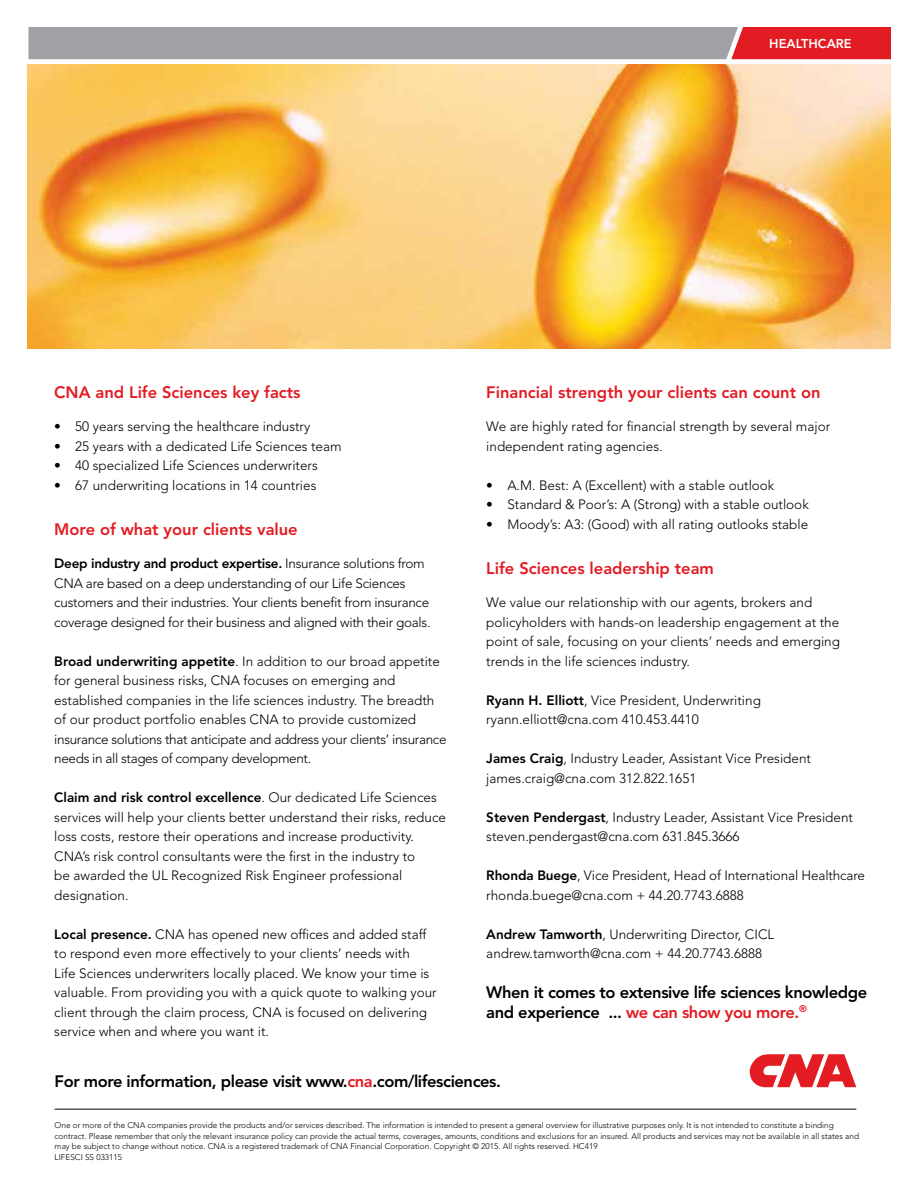
<style>
.page{position:relative;width:918px;height:1188px;background:#fff}
.page>*{position:absolute;margin:0;border:0;box-sizing:border-box;transform-origin:0 0}
.t1{font:800 16.5px/19.8px "Avenir LT Std";letter-spacing:-.025em;color:#000}
.t2{font:800 16.5px "Avenir";color:#e31b23}
.t3{font:300 13.5px/19.5px "Avenir LT Std";color:#000}
.t4{font:300 13.5px/19.5px "Avenir LT Std";letter-spacing:-.02em;color:#000}
.t5{font:800 12.75px "Avenir LT Std";color:#fff}
.t6{font:300 8.25px/10.5px "Avenir LT Std";color:#000}
.s1{font-weight:800}
.s2{color:#e31b23}
</style>
<div class="page">
<svg style="left:750px;top:1054px;width:106px;height:33px"></svg>
<svg style="left:28px;top:27px;width:863px;height:32px;background:#ab898d"></svg>
<hr style="left:55px;top:1109px;width:801px;height:1px;background:#000">
<img style="left:27px;top:65px;width:864px;height:284px">
<p class="t5" style="left:769px;top:36px;width:84px">HEALTHCARE</p>
<p class="t2" style="left:54px;top:383px;width:248px">CNA and Life Sciences key facts</p>
<p class="t3" style="left:54px;top:417px;width:258px">• 50 years serving the healthcare industry</p>
<p class="t3" style="left:54px;top:436px;width:289px">• 25 years with a dedicated Life Sciences team</p>
<p class="t3" style="left:54px;top:456px;width:265px">• 40 specialized Life Sciences underwriters</p>
<p class="t3" style="left:54px;top:475px;width:264px">• 67 underwriting locations in 14 countries</p>
<p class="t2" style="left:54px;top:520px;width:245px">More of what your clients value</p>
<p class="t4" style="left:54px;top:554px;width:378px"><span class="s1">Deep industry and product expertise.</span> Insurance solutions from CNA are based on a deep understanding of our Life Sciences customers and their industries. Your clients benefit from insurance coverage designed for their business and aligned with their goals.</p>
<p class="t3" style="left:54px;top:652px;width:394px"><span class="s1">Broad underwriting appetite</span>. In addition to our broad appetite for general business risks, CNA focuses on emerging and established companies in the life sciences industry. The breadth of our product portfolio enables CNA to provide customized insurance solutions that anticipate and address your clients’ insurance needs in all stages of company development.</p>
<p class="t3" style="left:54px;top:788px;width:393px"><span class="s1">Claim and risk control excellence</span>. Our dedicated Life Sciences services will help your clients better understand their risks, reduce loss costs, restore their operations and increase productivity.<br>CNA’s risk control consultants were the first in the industry to<br>be awarded the UL Recognized Risk Engineer professional designation.</p>
<p class="t3" style="left:54px;top:924px;width:384px"><span class="s1">Local presence.</span> CNA has opened new offices and added staff to respond even more effectively to your clients’ needs with<br>Life Sciences underwriters locally placed. We know your time is valuable. From providing you with a quick quote to walking your client through the claim process, CNA is focused on delivering service when and where you want it.</p>
<p class="t2" style="left:486px;top:383px;width:336px">Financial strength your clients can count on</p>
<p class="t3" style="left:486px;top:417px;width:345px">We are highly rated for financial strength by several major independent rating agencies.</p>
<p class="t3" style="left:486px;top:475px;width:290px">• A.M. Best: A (Excellent) with a stable outlook</p>
<p class="t3" style="left:486px;top:495px;width:324px">• Standard &amp; Poor’s: A (Strong) with a stable outlook</p>
<p class="t3" style="left:486px;top:514px;width:323px">• Moody’s: A3: (Good) with all rating outlooks stable</p>
<p class="t2" style="left:486px;top:559px;width:229px">Life Sciences leadership team</p>
<p class="t3" style="left:486px;top:593px;width:355px">We value our relationship with our agents, brokers and policyholders with hands-on leadership engagement at the point of sale, focusing on your clients’ needs and emerging trends in the life sciences industry.</p>
<p class="t3" style="left:486px;top:691px;width:276px"><span class="s1">Ryann H. Elliott</span>, Vice President, Underwriting ryann.elliott@cna.com 410.453.4410</p>
<p class="t3" style="left:486px;top:749px;width:326px"><span class="s1">James Craig</span>, Industry Leader, Assistant Vice President james.craig@cna.com 312.822.1651</p>
<p class="t3" style="left:486px;top:808px;width:368px"><span class="s1">Steven Pendergast</span>, Industry Leader, Assistant Vice President steven.pendergast@cna.com 631.845.3666</p>
<p class="t3" style="left:486px;top:866px;width:380px"><span class="s1">Rhonda Buege</span>, Vice President, Head of International Healthcare rhonda.buege@cna.com + 44.20.7743.6888</p>
<p class="t3" style="left:486px;top:925px;width:289px"><span class="s1">Andrew Tamworth</span>, Underwriting Director, CICL andrew.tamworth@cna.com + 44.20.7743.6888</p>
<p class="t1" style="left:486px;top:982px;width:382px">When it comes to extensive life sciences knowledge and experience ... <span class="s2">we can show you more.</span><sup>®</sup></p>
<p class="t1" style="left:55px;top:1072px;width:448px">For more information, please visit www.<span class="s2">cna</span>.com/lifesciences.</p>
<p class="t6" style="left:55px;top:1120px;width:806px">One or more of the CNA companies provide the products and/or services described. The information is intended to present a general overview for illustrative purposes only. It is not intended to constitute a binding contract. Please remember that only the relevant insurance policy can provide the actual terms, coverages, amounts, conditions and exclusions for an insured. All products and services may not be available in all states and may be subject to change without notice. CNA is a registered trademark of CNA Financial Corporation. Copyright © 2015. All rights reserved. HC419<br>LIFESCI SS 033115</p>
</div>
